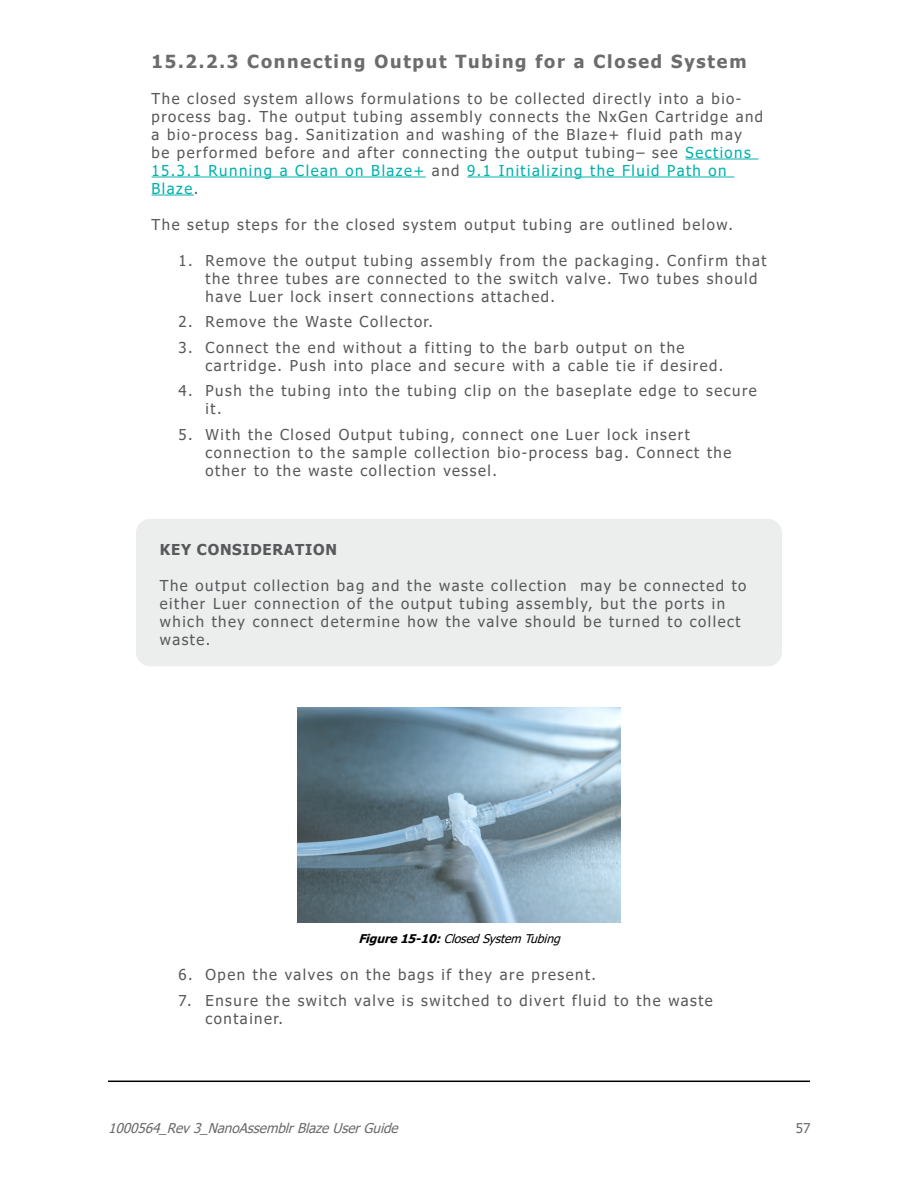
<style>
.page{position:relative;width:918px;height:1188px;background:#fff}
.page>*{position:absolute;margin:0;border:0;box-sizing:border-box;transform-origin:0 0}
.t1{font:700 18px "Tahoma";letter-spacing:.1em;color:#6c6c6c}
.t2{font:15px/18px "Tahoma";letter-spacing:.1em;color:#58595b}
.t3{font:700 15px "Tahoma";letter-spacing:.05em;color:#58595b}
.t4{font:italic 13.5px "Tahoma";color:#6c6c6c}
.t5{font:13.5px "Tahoma";color:#6c6c6c}
.t6{font:italic 12px "Tahoma";color:#000}
.s1{color:#00b1ad}
.s2{font-weight:700}
</style>
<div class="page">
<hr style="left:108px;top:1081px;width:702px;height:1px;background:#000">
<hr style="left:685px;top:159px;width:74px;height:1px;background:#00b1ad">
<hr style="left:152px;top:177px;width:274px;height:1px;background:#00b1ad">
<hr style="left:467px;top:177px;width:267px;height:1px;background:#00b1ad">
<hr style="left:152px;top:195px;width:42px;height:1px;background:#00b1ad">
<img style="left:297px;top:707px;width:324px;height:216px">
<div style="left:136px;top:519px;width:646px;height:147px;background:#eceded;border-radius:14px"></div>
<p class="t1" style="left:152px;top:49px;width:596px">15.2.2.3 Connecting Output Tubing for a Closed System</p>
<p class="t2" style="left:152px;top:90px;width:613px">The closed system allows formulations to be collected directly into a bio&shy;process bag. The output tubing assembly connects the NxGen Cartridge and a bio-process bag. Sanitization and washing of the Blaze+ fluid path may<br>be performed before and after connecting the output tubing– see <span class="s1">Sections 15.3.1 Running a Clean on Blaze+</span> and <span class="s1">9.1 Initializing the Fluid Path on Blaze</span>.</p>
<p class="t2" style="left:152px;top:216px;width:583px">The setup steps for the closed system output tubing are outlined below.</p>
<p class="t2" style="left:206px;top:252px;width:562px;text-indent:-27px">1. Remove the output tubing assembly from the packaging. Confirm that the three tubes are connected to the switch valve. Two tubes should have Luer lock insert connections attached.</p>
<p class="t2" style="left:179px;top:314px;width:256px">2. Remove the Waste Collector.</p>
<p class="t2" style="left:206px;top:339px;width:519px;text-indent:-27px">3. Connect the end without a fitting to the barb output on the cartridge. Push into place and secure with a cable tie if desired.</p>
<p class="t2" style="left:206px;top:383px;width:553px;text-indent:-27px">4. Push the tubing into the tubing clip on the baseplate edge to secure it.</p>
<p class="t2" style="left:206px;top:426px;width:527px;text-indent:-27px">5. With the Closed Output tubing, connect one Luer lock insert connection to the sample collection bio-process bag. Connect the other to the waste collection vessel.</p>
<p class="t3" style="left:160px;top:539px;width:179px">KEY CONSIDERATION</p>
<p class="t2" style="left:160px;top:578px;width:588px">The output collection bag and the waste collection may be connected to either Luer connection of the output tubing assembly, but the ports in which they connect determine how the valve should be turned to collect waste.</p>
<p class="t6" style="left:358px;top:931px;width:208px"><span class="s2">Figure15-10:</span>ClosedSystem Tubing</p>
<p class="t2" style="left:179px;top:967px;width:419px">6. Open the valves on the bags if they are present.</p>
<p class="t2" style="left:206px;top:992px;width:509px;text-indent:-27px">7. Ensure the switch valve is switched to divert fluid to the waste container.</p>
<p class="t4" style="left:108px;top:1119px;width:297px">1000564_Rev3_NanoAssemblrBlazeUserGuide</p>
<p class="t5" style="left:796px;top:1119px;width:16px">57</p>
</div>
